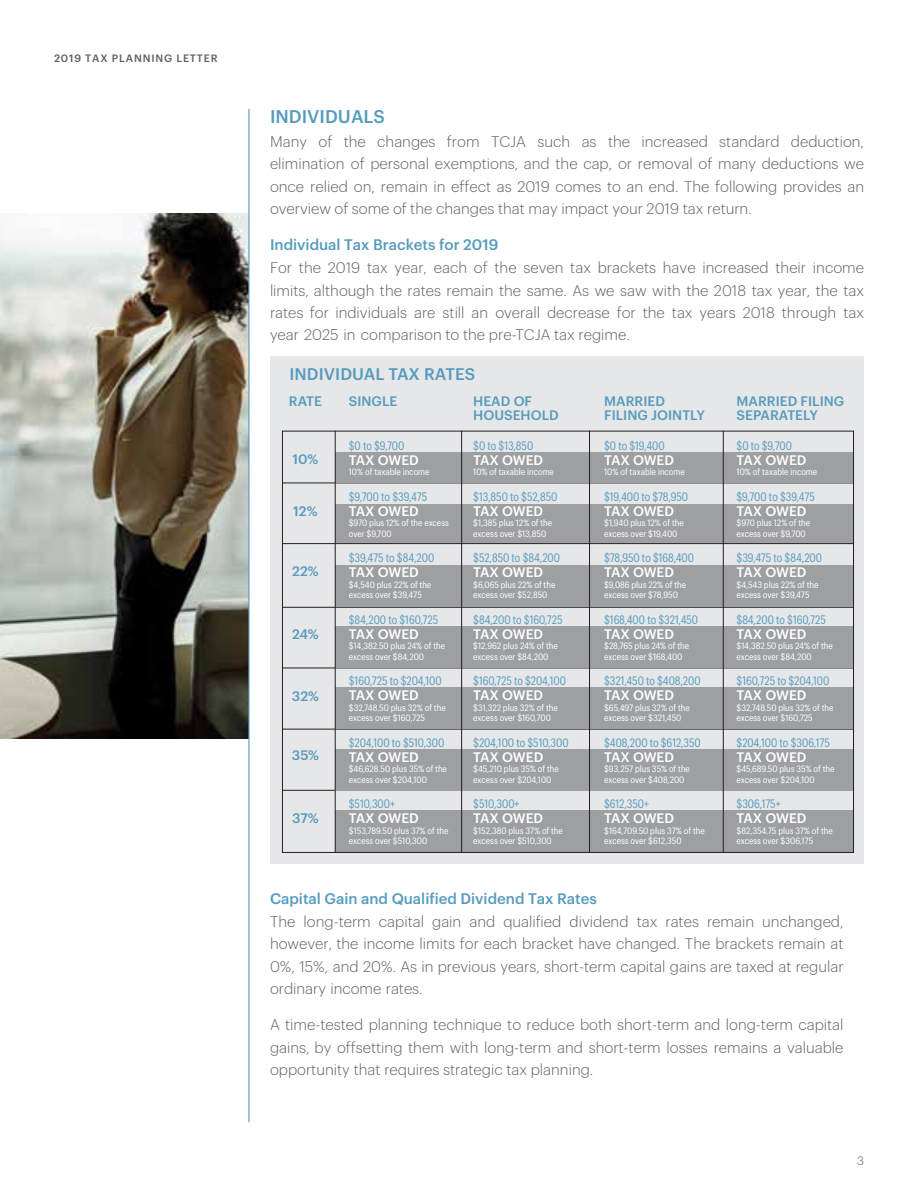
<style>
.page{position:relative;width:918px;height:1188px;background:#fff}
.page>*{position:absolute;margin:0;border:0;box-sizing:border-box;transform-origin:0 0}
.t1{font:500 18px "Graphik";color:#569bbe}
.t2{font:500 16.5px "Graphik";letter-spacing:.005em;color:#569bbe}
.t3{font:300 15px/22.5px "Graphik";color:#5f6062;text-align:justify}
.t4{font:500 15px "Graphik";color:#569bbe}
.t5{font:500 13.5px "Graphik";letter-spacing:-.005em;color:#fff}
.t6{font:500 13.5px/13.5px "Graphik";color:#569bbe}
.t7{font:12px "Graphik Compact";color:#569bbe;scale:.9 1}
.t8{font:300 12px "Graphik";color:#5f6062}
.t9{font:500 10.5px "Graphik";letter-spacing:.08em;color:#5f6062}
.t10{font:9px/10.5px "Graphik Compact";color:#fff}
</style>
<div class="page">
<img style="left:0;top:214px;width:248px;height:525px">
<hr style="left:248px;top:109px;width:2px;height:1013px;background:#569bbe">
<div style="left:270px;top:356px;width:594px;height:507px;background:#e6e7e8"></div>
<hr style="left:282px;top:483px;width:572px;height:1px;background:#231f20">
<hr style="left:282px;top:543px;width:572px;height:1px;background:#231f20">
<hr style="left:282px;top:607px;width:572px;height:1px;background:#231f20">
<hr style="left:282px;top:668px;width:572px;height:1px;background:#231f20">
<hr style="left:282px;top:729px;width:572px;height:1px;background:#231f20">
<hr style="left:282px;top:790px;width:572px;height:1px;background:#231f20">
<div style="left:335px;top:453px;width:518px;height:30px;background:#9d9fa2"></div>
<div style="left:335px;top:504px;width:518px;height:39px;background:#9d9fa2"></div>
<div style="left:335px;top:566px;width:518px;height:41px;background:#9d9fa2"></div>
<div style="left:335px;top:626px;width:518px;height:41px;background:#9d9fa2"></div>
<div style="left:335px;top:688px;width:518px;height:41px;background:#9d9fa2"></div>
<div style="left:335px;top:750px;width:518px;height:41px;background:#9d9fa2"></div>
<div style="left:335px;top:811px;width:518px;height:41px;background:#9d9fa2"></div>
<hr style="left:335px;top:431px;width:1px;height:422px;background:#231f20">
<hr style="left:461px;top:431px;width:1px;height:422px;background:#231f20">
<hr style="left:589px;top:431px;width:1px;height:422px;background:#231f20">
<hr style="left:723px;top:431px;width:1px;height:422px;background:#231f20">
<p class="t9" style="left:54px;top:51px;width:165px">2019 TAX PLANNING LETTER</p>
<h1 class="t1" style="left:270px;top:103px;width:117px">INDIVIDUALS</h1>
<p class="t3" style="left:270px;top:129px;width:596px">Many of the changes from TCJA such as the increased standard deduction, elimination of personal exemptions, and the cap, or removal of many deductions we once relied on, remain in effect as 2019 comes to an end. The following provides an overview of some of the changes that may impact your 2019 tax return.</p>
<h3 class="t4" style="left:270px;top:233px;width:230px">Individual Tax Brackets for 2019</h3>
<p class="t3" style="left:270px;top:255px;width:596px">For the 2019 tax year, each of the seven tax brackets have increased their income limits, although the rates remain the same. As we saw with the 2018 tax year, the tax rates for individuals are still an overall decrease for the tax years 2018 through tax year 2025 in comparison to the pre-TCJA tax regime.</p>
<h2 class="t2" style="left:289px;top:362px;width:187px">INDIVIDUAL TAX RATES</h2>
<h3 class="t6" style="left:289px;top:393px;width:35px">RATE</h3>
<h3 class="t6" style="left:293px;top:451px;width:27px">10%</h3>
<h3 class="t6" style="left:293px;top:504px;width:26px">12%</h3>
<h3 class="t6" style="left:292px;top:563px;width:28px">22%</h3>
<h3 class="t6" style="left:292px;top:626px;width:28px">24%</h3>
<h3 class="t6" style="left:292px;top:688px;width:29px">32%</h3>
<h3 class="t6" style="left:292px;top:748px;width:28px">35%</h3>
<h3 class="t6" style="left:292px;top:810px;width:28px">37%</h3>
<h3 class="t6" style="left:349px;top:393px;width:50px">SINGLE</h3>
<h3 class="t7" style="left:349px;top:437px;width:63px">$0 to $9,700</h3>
<h3 class="t5" style="left:349px;top:450px;width:71px">TAX OWED</h3>
<p class="t10" style="left:349px;top:466px;width:82px">10% of taxable income</p>
<h3 class="t7" style="left:349px;top:488px;width:89px">$9,700 to $39,475</h3>
<h3 class="t5" style="left:349px;top:501px;width:71px">TAX OWED</h3>
<p class="t10" style="left:349px;top:517px;width:102px">$970 plus 12% of the excess over $9,700</p>
<h3 class="t7" style="left:349px;top:549px;width:96px">$39,475 to $84,200</h3>
<h3 class="t5" style="left:349px;top:562px;width:71px">TAX OWED</h3>
<p class="t10" style="left:349px;top:579px;width:84px">$4,540 plus 22% of the excess over $39,475</p>
<h3 class="t7" style="left:349px;top:611px;width:101px">$84,200 to $160,725</h3>
<h3 class="t5" style="left:349px;top:624px;width:71px">TAX OWED</h3>
<p class="t10" style="left:349px;top:640px;width:98px">$14,382.50 plus 24% of the excess over $84,200</p>
<h3 class="t7" style="left:349px;top:672px;width:105px">$160,725 to $204,100</h3>
<h3 class="t5" style="left:349px;top:685px;width:71px">TAX OWED</h3>
<p class="t10" style="left:349px;top:702px;width:98px">$32,748.50 plus 32% of the excess over $160,725</p>
<h3 class="t7" style="left:349px;top:734px;width:108px">$204,100 to $510,300</h3>
<h3 class="t5" style="left:349px;top:747px;width:71px">TAX OWED</h3>
<p class="t10" style="left:349px;top:763px;width:100px">$46,628.50 plus 35% of the excess over $204,100</p>
<h3 class="t7" style="left:349px;top:795px;width:53px">$510,300+</h3>
<h3 class="t5" style="left:349px;top:808px;width:71px">TAX OWED</h3>
<p class="t10" style="left:349px;top:825px;width:101px">$153,789.50 plus 37% of the excess over $510,300</p>
<h3 class="t6" style="left:473px;top:393px;width:87px">HEAD OF<br>HOUSEHOLD</h3>
<h3 class="t7" style="left:473px;top:437px;width:68px">$0 to $13,850</h3>
<h3 class="t5" style="left:473px;top:450px;width:71px">TAX OWED</h3>
<p class="t10" style="left:473px;top:466px;width:82px">10% of taxable income</p>
<h3 class="t7" style="left:473px;top:488px;width:95px">$13,850 to $52,850</h3>
<h3 class="t5" style="left:473px;top:501px;width:71px">TAX OWED</h3>
<p class="t10" style="left:473px;top:517px;width:80px">$1,385 plus 12% of the excess over $13,850</p>
<h3 class="t7" style="left:473px;top:549px;width:98px">$52,850 to $84,200</h3>
<h3 class="t5" style="left:473px;top:562px;width:71px">TAX OWED</h3>
<p class="t10" style="left:473px;top:579px;width:84px">$6,065 plus 22% of the excess over $52,850</p>
<h3 class="t7" style="left:473px;top:611px;width:101px">$84,200 to $160,725</h3>
<h3 class="t5" style="left:473px;top:624px;width:71px">TAX OWED</h3>
<p class="t10" style="left:473px;top:640px;width:86px">$12,962 plus 24% of the excess over $84,200</p>
<h3 class="t7" style="left:473px;top:672px;width:105px">$160,725 to $204,100</h3>
<h3 class="t5" style="left:473px;top:685px;width:71px">TAX OWED</h3>
<p class="t10" style="left:473px;top:702px;width:86px">$31,322 plus 32% of the excess over $160,700</p>
<h3 class="t7" style="left:473px;top:734px;width:108px">$204,100 to $510,300</h3>
<h3 class="t5" style="left:473px;top:747px;width:71px">TAX OWED</h3>
<p class="t10" style="left:473px;top:763px;width:87px">$45,210 plus 35% of the excess over $204,100</p>
<h3 class="t7" style="left:473px;top:795px;width:53px">$510,300+</h3>
<h3 class="t5" style="left:473px;top:808px;width:71px">TAX OWED</h3>
<p class="t10" style="left:473px;top:825px;width:91px">$152,380 plus 37% of the excess over $510,300</p>
<h3 class="t6" style="left:604px;top:393px;width:102px">MARRIED<br>FILING JOINTLY</h3>
<h3 class="t7" style="left:604px;top:437px;width:69px">$0 to $19,400</h3>
<h3 class="t5" style="left:604px;top:450px;width:71px">TAX OWED</h3>
<p class="t10" style="left:604px;top:466px;width:82px">10% of taxable income</p>
<h3 class="t7" style="left:604px;top:488px;width:95px">$19,400 to $78,950</h3>
<h3 class="t5" style="left:604px;top:501px;width:71px">TAX OWED</h3>
<p class="t10" style="left:604px;top:517px;width:81px">$1,940 plus 12% of the excess over $19,400</p>
<h3 class="t7" style="left:604px;top:549px;width:101px">$78,950 to $168,400</h3>
<h3 class="t5" style="left:604px;top:562px;width:71px">TAX OWED</h3>
<p class="t10" style="left:604px;top:579px;width:83px">$9,086 plus 22% of the excess over $78,950</p>
<h3 class="t7" style="left:604px;top:611px;width:106px">$168,400 to $321,450</h3>
<h3 class="t5" style="left:604px;top:624px;width:71px">TAX OWED</h3>
<p class="t10" style="left:604px;top:640px;width:87px">$28,765 plus 24% of the excess over $168,400</p>
<h3 class="t7" style="left:604px;top:672px;width:109px">$321,450 to $408,200</h3>
<h3 class="t5" style="left:604px;top:685px;width:71px">TAX OWED</h3>
<p class="t10" style="left:604px;top:702px;width:87px">$65,497 plus 32% of the excess over $321,450</p>
<h3 class="t7" style="left:604px;top:734px;width:109px">$408,200 to $612,350</h3>
<h3 class="t5" style="left:604px;top:747px;width:71px">TAX OWED</h3>
<p class="t10" style="left:604px;top:763px;width:87px">$93,257 plus 35% of the excess over $408,200</p>
<h3 class="t7" style="left:604px;top:795px;width:51px">$612,350+</h3>
<h3 class="t5" style="left:604px;top:808px;width:71px">TAX OWED</h3>
<p class="t10" style="left:604px;top:825px;width:102px">$164,709.50 plus 37% of the excess over $612,350</p>
<h3 class="t6" style="left:737px;top:393px;width:109px">MARRIED FILING<br>SEPARATELY</h3>
<h3 class="t7" style="left:737px;top:437px;width:63px">$0 to $9,700</h3>
<h3 class="t5" style="left:737px;top:450px;width:71px">TAX OWED</h3>
<p class="t10" style="left:737px;top:466px;width:82px">10% of taxable income</p>
<h3 class="t7" style="left:737px;top:488px;width:89px">$9,700 to $39,475</h3>
<h3 class="t5" style="left:737px;top:501px;width:71px">TAX OWED</h3>
<p class="t10" style="left:737px;top:517px;width:75px">$970 plus 12% of the excess over $9,700</p>
<h3 class="t7" style="left:737px;top:549px;width:96px">$39,475 to $84,200</h3>
<h3 class="t5" style="left:737px;top:562px;width:71px">TAX OWED</h3>
<p class="t10" style="left:737px;top:579px;width:83px">$4,543 plus 22% of the excess over $39,475</p>
<h3 class="t7" style="left:737px;top:611px;width:101px">$84,200 to $160,725</h3>
<h3 class="t5" style="left:737px;top:624px;width:71px">TAX OWED</h3>
<p class="t10" style="left:737px;top:640px;width:98px">$14,382.50 plus 24% of the excess over $84,200</p>
<h3 class="t7" style="left:737px;top:672px;width:105px">$160,725 to $204,100</h3>
<h3 class="t5" style="left:737px;top:685px;width:71px">TAX OWED</h3>
<p class="t10" style="left:737px;top:702px;width:98px">$32,748.50 plus 32% of the excess over $160,725</p>
<h3 class="t7" style="left:737px;top:734px;width:105px">$204,100 to $306,175</h3>
<h3 class="t5" style="left:737px;top:747px;width:71px">TAX OWED</h3>
<p class="t10" style="left:737px;top:763px;width:99px">$45,689.50 plus 35% of the excess over $204,100</p>
<h3 class="t7" style="left:737px;top:795px;width:51px">$306,175+</h3>
<h3 class="t5" style="left:737px;top:808px;width:71px">TAX OWED</h3>
<p class="t10" style="left:737px;top:825px;width:98px">$82,354.75 plus 37% of the excess over $306,175</p>
<h3 class="t4" style="left:270px;top:887px;width:328px">Capital Gain and Qualified Dividend Tax Rates</h3>
<p class="t3" style="left:270px;top:909px;width:575px">The long-term capital gain and qualified dividend tax rates remain unchanged, however, the income limits for each bracket have changed. The brackets remain at 0%, 15%, and 20%. As in previous years, short-term capital gains are taxed at regular ordinary income rates.</p>
<h3 class="t3" style="left:270px;top:1012px;width:575px">A time-tested planning technique to reduce both short-term and long-term capital gains, by offsetting them with long-term and short-term losses remains a valuable opportunity that requires strategic tax planning.</h3>
<h3 class="t8" style="left:857px;top:1152px;width:8px">3</h3>
</div>
